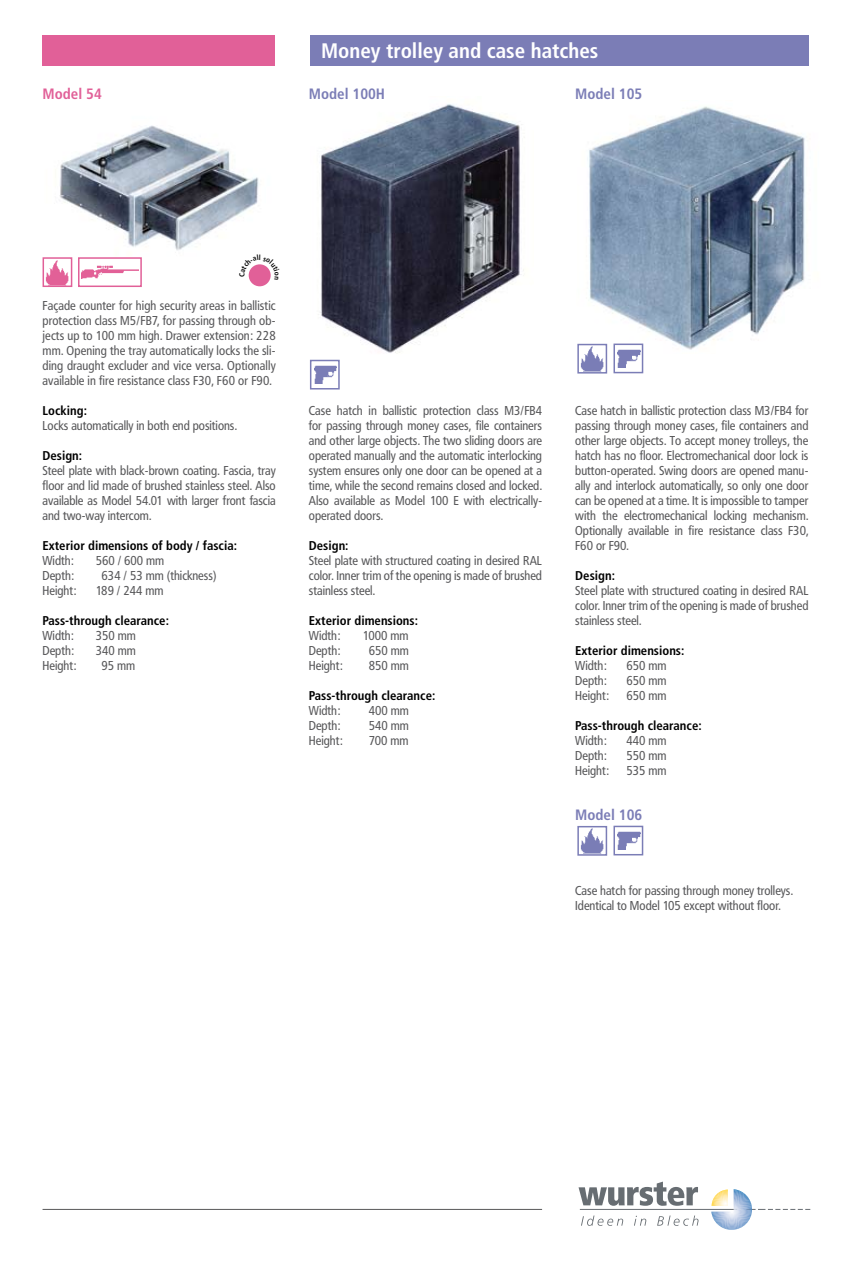
<style>
.page{position:relative;width:851px;height:1263px;background:#fff}
.page>*{position:absolute;margin:0;border:0;box-sizing:border-box;transform-origin:0 0}
.t1{font:700 condensed 21px "Frutiger";color:#fff}
.t2{font:700 condensed 15px "Frutiger";color:#7b7db6}
.t3{font:700 condensed 15px "Frutiger";color:#e16098}
.t4{font:12.75px/15px "Frutiger Condensed BQ";color:#58585a;text-align:justify}
.t5{font:700 condensed 12.75px "Frutiger";color:#000}
</style>
<div class="page">
<img style="left:42px;top:125px;width:217px;height:152px">
<svg style="left:581px;top:1215px;width:42px;height:11px"></svg>
<svg style="left:634px;top:1216px;width:12px;height:10px"></svg>
<svg style="left:657px;top:1215px;width:41px;height:11px"></svg>
<hr style="left:579px;top:1209px;width:232px;height:1px;background:#676d72">
<hr style="left:772px;top:1202px;width:3px;height:17px;background:#fff">
<hr style="left:787px;top:1202px;width:3px;height:17px;background:#fff">
<hr style="left:802px;top:1202px;width:3px;height:17px;background:#fff">
<svg style="left:578px;top:1181px;width:120px;height:25px"></svg>
<svg style="left:711px;top:1189px;width:46px;height:41px"></svg>
<hr style="left:43px;top:1209px;width:499px;height:1px;background:#58585a">
<img style="left:577px;top:106px;width:228px;height:248px">
<img style="left:310px;top:104px;width:214px;height:265px">
<div style="left:43px;top:36px;width:232px;height:30px;background:#e16098"></div>
<div style="left:310px;top:36px;width:498px;height:30px;background:#7b7db6"></div>
<img style="left:46px;top:260px;width:23px;height:24px">
<div style="left:43px;top:257px;width:29px;height:30px;border:2px solid #e16098"></div>
<svg style="left:313px;top:363px;width:23px;height:21px"></svg>
<img style="left:314px;top:366px;width:22px;height:17px">
<div style="left:310px;top:360px;width:29px;height:29px;border:2px solid #7b7db6"></div>
<div style="left:79px;top:258px;width:62px;height:28px;background:#fff"></div>
<img style="left:81px;top:265px;width:57px;height:13px">
<div style="left:78px;top:257px;width:64px;height:30px;border:2px solid #e16098"></div>
<img style="left:580px;top:347px;width:24px;height:24px">
<div style="left:577px;top:344px;width:30px;height:30px;border:2px solid #7b7db6"></div>
<img style="left:580px;top:829px;width:24px;height:24px">
<div style="left:577px;top:826px;width:30px;height:30px;border:2px solid #7b7db6"></div>
<div style="left:614px;top:344px;width:28px;height:29px;background:#fff"></div>
<img style="left:617px;top:349px;width:23px;height:18px">
<div style="left:613px;top:344px;width:30px;height:29px;border:2px solid #7b7db6"></div>
<img style="left:617px;top:831px;width:23px;height:18px">
<div style="left:613px;top:826px;width:30px;height:29px;border:2px solid #7b7db6"></div>
<div style="left:249px;top:264px;width:21px;height:22px;background:#e16098;border-radius:50%"></div>
<svg style="left:239px;top:255px;width:32px;height:24px"></svg>
<p class="t3" style="left:43px;top:85px;width:61px">Model 54</p>
<h1 class="t1" style="left:321px;top:39px;width:279px">Money trolley and case hatches</h1>
<p class="t2" style="left:309px;top:85px;width:78px">Model 100H</p>
<p class="t2" style="left:575px;top:85px;width:69px">Model 105</p>
<p class="t4" style="left:43px;top:297px;width:235px">Façade counter for high security areas in ballistic protection class M5/FB7, for passing through ob&shy;jects up to 100 mm high. Drawer extension: 228 mm. Opening the tray automatically locks the sli&shy;ding draught excluder and vice versa. Optionally available in fire resistance class F30, F60 or F90.</p>
<p class="t5" style="left:43px;top:403px;width:46px">Locking:</p>
<p class="t4" style="left:43px;top:417px;width:196px">Locks automatically in both end positions.</p>
<p class="t5" style="left:43px;top:448px;width:41px">Design:</p>
<p class="t4" style="left:43px;top:462px;width:235px">Steel plate with black-brown coating. Fascia, tray floor and lid made of brushed stainless steel. Also available as Model 54.01 with larger front fascia and two-way intercom.</p>
<p class="t5" style="left:43px;top:538px;width:196px">Exterior dimensions of body / fascia:</p>
<p class="t4" style="left:43px;top:552px;width:33px">Width:</p>
<p class="t4" style="left:96px;top:552px;width:70px">560 / 600 mm</p>
<p class="t4" style="left:43px;top:568px;width:33px">Depth:</p>
<p class="t4" style="left:102px;top:568px;width:116px">634 / 53 mm (thickness)</p>
<p class="t4" style="left:43px;top:583px;width:35px">Height:</p>
<p class="t4" style="left:96px;top:583px;width:69px">189 / 244 mm</p>
<p class="t5" style="left:43px;top:613px;width:128px">Pass-through clearance:</p>
<p class="t4" style="left:43px;top:628px;width:33px">Width:</p>
<p class="t4" style="left:96px;top:628px;width:42px">350 mm</p>
<p class="t4" style="left:43px;top:643px;width:33px">Depth:</p>
<p class="t4" style="left:96px;top:643px;width:42px">340 mm</p>
<p class="t4" style="left:43px;top:658px;width:35px">Height:</p>
<p class="t4" style="left:102px;top:658px;width:35px">95 mm</p>
<p class="t4" style="left:309px;top:402px;width:235px">Case hatch in ballistic protection class M3/FB4 for passing through money cases, file containers and other large objects. The two sliding doors are operated manually and the automatic interlocking system ensures only one door can be opened at a time, while the second remains closed and locked.<br>Also available as Model 100 E with electrically&shy;operated doors.</p>
<p class="t5" style="left:309px;top:538px;width:41px">Design:</p>
<p class="t4" style="left:309px;top:552px;width:235px">Steel plate with structured coating in desired RAL color. Inner trim of the opening is made of brushed stainless steel.</p>
<p class="t5" style="left:309px;top:613px;width:111px">Exterior dimensions:</p>
<p class="t4" style="left:309px;top:627px;width:33px">Width:</p>
<p class="t4" style="left:363px;top:627px;width:47px">1000 mm</p>
<p class="t4" style="left:309px;top:642px;width:33px">Depth:</p>
<p class="t4" style="left:369px;top:642px;width:42px">650 mm</p>
<p class="t4" style="left:309px;top:658px;width:35px">Height:</p>
<p class="t4" style="left:369px;top:658px;width:42px">850 mm</p>
<p class="t5" style="left:309px;top:688px;width:128px">Pass-through clearance:</p>
<p class="t4" style="left:309px;top:703px;width:33px">Width:</p>
<p class="t4" style="left:369px;top:703px;width:42px">400 mm</p>
<p class="t4" style="left:309px;top:718px;width:33px">Depth:</p>
<p class="t4" style="left:369px;top:718px;width:42px">540 mm</p>
<p class="t4" style="left:309px;top:733px;width:35px">Height:</p>
<p class="t4" style="left:369px;top:733px;width:41px">700 mm</p>
<p class="t4" style="left:575px;top:402px;width:235px">Case hatch in ballistic protection class M3/FB4 for passing through money cases, file containers and other large objects. To accept money trolleys, the hatch has no floor. Electromechanical door lock is button-operated. Swing doors are opened manu&shy;ally and interlock automatically, so only one door can be opened at a time. It is impossible to tamper with the electromechanical locking mechanism.<br>Optionally available in fire resistance class F30, F60 or F90.</p>
<p class="t5" style="left:575px;top:568px;width:41px">Design:</p>
<p class="t4" style="left:575px;top:582px;width:235px">Steel plate with structured coating in desired RAL color. Inner trim of the opening is made of brushed stainless steel.</p>
<p class="t5" style="left:575px;top:643px;width:111px">Exterior dimensions:</p>
<p class="t4" style="left:575px;top:658px;width:33px">Width:</p>
<p class="t4" style="left:626px;top:658px;width:42px">650 mm</p>
<p class="t4" style="left:575px;top:673px;width:33px">Depth:</p>
<p class="t4" style="left:626px;top:673px;width:42px">650 mm</p>
<p class="t4" style="left:575px;top:688px;width:35px">Height:</p>
<p class="t4" style="left:626px;top:688px;width:42px">650 mm</p>
<p class="t5" style="left:575px;top:718px;width:128px">Pass-through clearance:</p>
<p class="t4" style="left:575px;top:733px;width:33px">Width:</p>
<p class="t4" style="left:626px;top:733px;width:42px">440 mm</p>
<p class="t4" style="left:575px;top:748px;width:33px">Depth:</p>
<p class="t4" style="left:626px;top:748px;width:42px">550 mm</p>
<p class="t4" style="left:575px;top:763px;width:35px">Height:</p>
<p class="t4" style="left:626px;top:763px;width:42px">535 mm</p>
<p class="t2" style="left:575px;top:805px;width:69px">Model 106</p>
<p class="t4" style="left:575px;top:882px;width:219px">Case hatch for passing through money trolleys.<br>Identical to Model 105 except without floor.</p>
</div>
